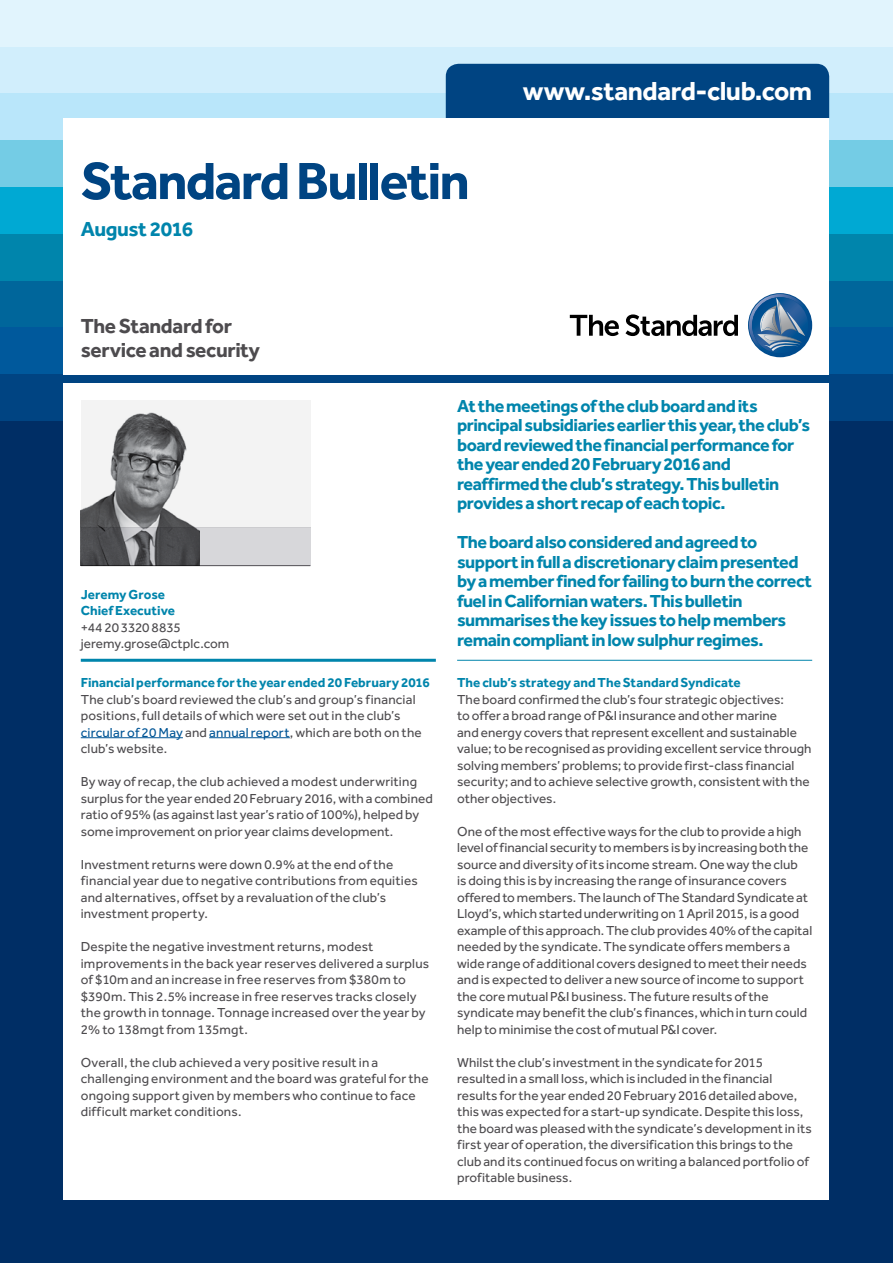
<style>
.page{position:relative;width:893px;height:1263px;background:#fff}
.page>*{position:absolute;margin:0;border:0;box-sizing:border-box;transform-origin:0 0}
.t1{font:700 54px "Effra";letter-spacing:-.03em;color:#004482}
.t2{font:700 27px "Effra";letter-spacing:-.015em;color:#fff}
.t3{font:700 21px/24px "Effra";letter-spacing:-.02em;color:#4d4b4e}
.t4{font:700 21px "Effra";letter-spacing:-.02em;color:#0085ac}
.t5{font:700 18px/19.5px "Effra";letter-spacing:-.025em;color:#0085ac}
.t6{font:13.5px/16.5px "Effra";letter-spacing:.005em;color:#4d4b4e}
.t7{font:700 13.5px/16.5px "Effra";letter-spacing:.005em;color:#0085ac}
.s1{color:#005596}
</style>
<div class="page">
<div style="left:0;top:0;width:893px;height:47px;background:#e1f4fd"></div>
<div style="left:0;top:47px;width:893px;height:47px;background:#d1eefc"></div>
<div style="left:0;top:94px;width:893px;height:46px;background:#b9e6fa"></div>
<div style="left:0;top:140px;width:893px;height:47px;background:#74cce5"></div>
<div style="left:0;top:187px;width:893px;height:47px;background:#00a9d3"></div>
<div style="left:0;top:234px;width:893px;height:47px;background:#0085ac"></div>
<div style="left:0;top:281px;width:893px;height:46px;background:#00669b"></div>
<div style="left:0;top:327px;width:893px;height:47px;background:#00599c"></div>
<div style="left:0;top:374px;width:893px;height:47px;background:#004482"></div>
<div style="left:0;top:421px;width:893px;height:842px;background:#002e65"></div>
<div style="left:64px;top:118px;width:765px;height:256px;background:#fff"></div>
<div style="left:64px;top:383px;width:765px;height:816px;background:#fff"></div>
<div style="left:446px;top:64px;width:383px;height:54px;background:#004482"></div>
<div style="left:81px;top:400px;width:229px;height:127px;background:#f3f3f3"></div>
<hr style="left:81px;top:659px;width:355px;height:3px;background:#0085ac">
<hr style="left:457px;top:660px;width:355px;height:1px;background:#0085ac">
<svg style="left:625px;top:314px;width:113px;height:22px"></svg>
<svg style="left:570px;top:315px;width:49px;height:21px"></svg>
<svg style="left:749px;top:294px;width:62px;height:62px"></svg>
<img style="left:764px;top:335px;width:34px;height:6px">
<img style="left:761px;top:309px;width:18px;height:24px">
<img style="left:81px;top:412px;width:114px;height:115px">
<svg style="left:81px;top:527px;width:229px;height:39px;background:#949497"></svg>
<hr style="left:81px;top:737px;width:102px;height:1px;background:#005596">
<hr style="left:209px;top:737px;width:81px;height:1px;background:#005596">
<h1 class="t1" style="left:81px;top:148px;width:390px">Standard Bulletin</h1>
<h3 class="t4" style="left:81px;top:216px;width:114px">August 2016</h3>
<h3 class="t3" style="left:81px;top:314px;width:181px">The Standard for service and security</h3>
<h2 class="t2" style="left:523px;top:74px;width:291px">www.standard-club.com</h2>
<p class="t7" style="left:81px;top:586px;width:96px">Jeremy Grose<br>Chief Executive</p>
<p class="t6" style="left:81px;top:619px;width:150px">+44 20 3320 8835 jeremy.grose@ctplc.com</p>
<p class="t7" style="left:81px;top:674px;width:351px">Financial performance for the year ended 20 February 2016</p>
<p class="t6" style="left:81px;top:691px;width:343px">The club’s board reviewed the club’s and group’s financial positions, full details of which were set out in the club’s <span class="s1">circular of 20 May</span> and <span class="s1">annual report</span>, which are both on the club’s website.</p>
<p class="t6" style="left:81px;top:773px;width:354px">By way of recap, the club achieved a modest underwriting surplus for the year ended 20 February 2016, with a combined ratio of 95% (as against last year’s ratio of 100%), helped by some improvement on prior year claims development.</p>
<p class="t6" style="left:81px;top:856px;width:338px">Investment returns were down 0.9% at the end of the financial year due to negative contributions from equities and alternatives, offset by a revaluation of the club’s investment property.</p>
<p class="t6" style="left:81px;top:938px;width:350px">Despite the negative investment returns, modest improvements in the back year reserves delivered a surplus of $10m and an increase in free reserves from $380m to $390m. This 2.5% increase in free reserves tracks closely the growth in tonnage. Tonnage increased over the year by 2% to 138mgt from 135mgt.</p>
<p class="t6" style="left:81px;top:1054px;width:349px">Overall, the club achieved a very positive result in a challenging environment and the board was grateful for the ongoing support given by members who continue to face difficult market conditions.</p>
<p class="t5" style="left:457px;top:396px;width:355px">At the meetings of the club board and its principal subsidiaries earlier this year, the club’s board reviewed the financial performance for the year ended 20 February 2016 and reaffirmed the club’s strategy. This bulletin provides a short recap of each topic.</p>
<p class="t5" style="left:457px;top:532px;width:356px">The board also considered and agreed to support in full a discretionary claim presented by a member fined for failing to burn the correct fuel in Californian waters. This bulletin summarises the key issues to help members remain compliant in low sulphur regimes.</p>
<p class="t7" style="left:457px;top:674px;width:285px">The club’s strategy and The Standard Syndicate</p>
<p class="t6" style="left:457px;top:691px;width:356px">The board confirmed the club’s four strategic objectives:<br>to offer a broad range of P&amp;I insurance and other marine<br>and energy covers that represent excellent and sustainable value; to be recognised as providing excellent service through solving members’ problems; to provide first-class financial security; and to achieve selective growth, consistent with the other objectives.</p>
<p class="t6" style="left:457px;top:823px;width:357px">One of the most effective ways for the club to provide a high level of financial security to members is by increasing both the source and diversity of its income stream. One way the club<br>is doing this is by increasing the range of insurance covers offered to members. The launch of The Standard Syndicate at Lloyd’s, which started underwriting on 1 April 2015, is a good example of this approach. The club provides 40% of the capital needed by the syndicate. The syndicate offers members a wide range of additional covers designed to meet their needs and is expected to deliver a new source of income to support the core mutual P&amp;I business. The future results of the syndicate may benefit the club’s finances, which in turn could help to minimise the cost of mutual P&amp;I cover.</p>
<p class="t6" style="left:457px;top:1054px;width:356px">Whilst the club’s investment in the syndicate for 2015 resulted in a small loss, which is included in the financial results for the year ended 20 February 2016 detailed above, this was expected for a start-up syndicate. Despite this loss, the board was pleased with the syndicate’s development in its first year of operation, the diversification this brings to the club and its continued focus on writing a balanced portfolio of profitable business.</p>
</div>
